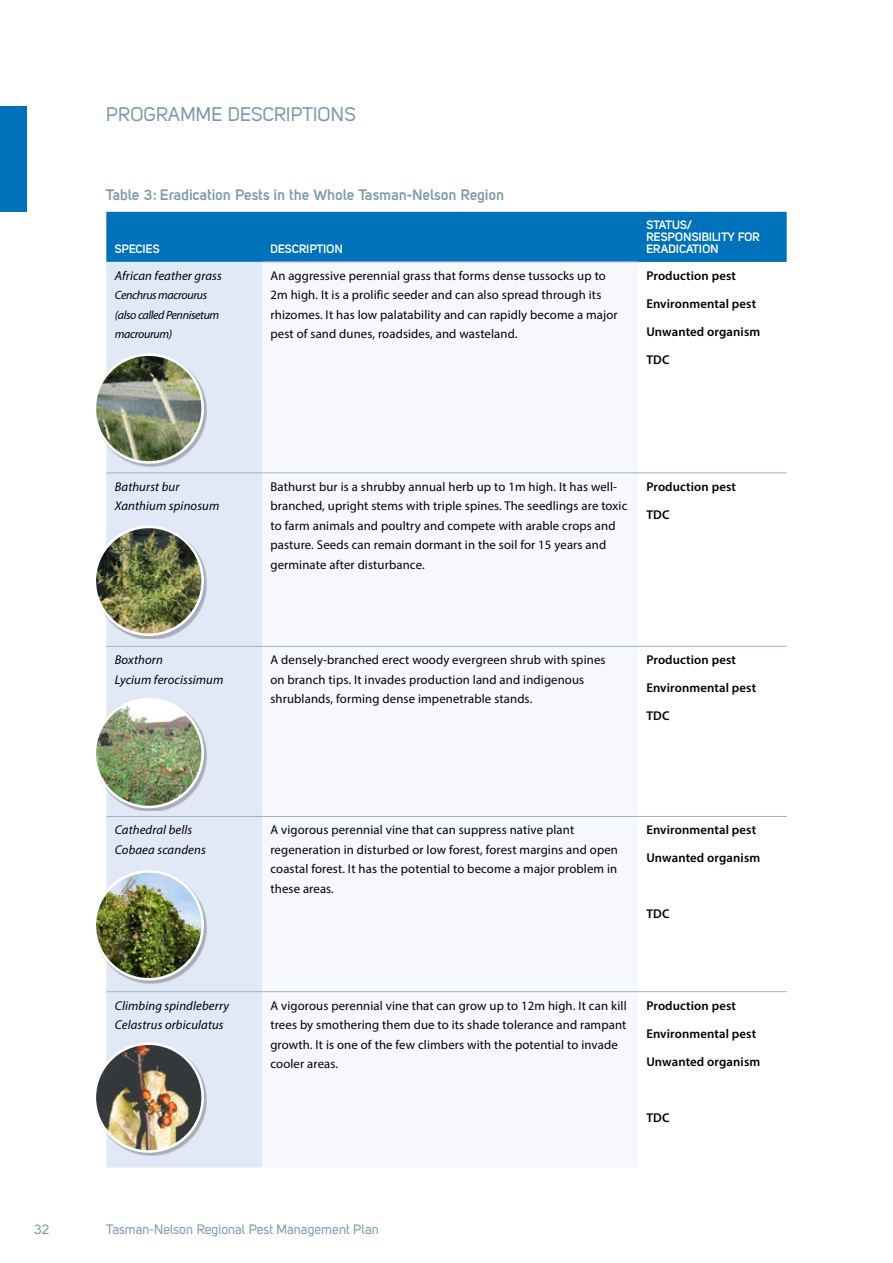
<style>
.page{position:relative;width:893px;height:1263px;background:#fff}
.page>*{position:absolute;margin:0;border:0;box-sizing:border-box;transform-origin:0 0}
.t1{font:19.5px "Uni Sans Regular";color:#7b9aa9}
.t2{font:700 15px "Uni Sans Semi";letter-spacing:.01em;color:#7b9aa9}
.t3{font:13.5px "Uni Sans Regular";color:#7b9aa9}
.t4{font:12.75px/19.5px "Myriad Pro";letter-spacing:.01em;color:#000}
.t5{font:600 12.75px/28px "Myriad Pro";letter-spacing:.01em;color:#000}
.t6{font:italic 12.75px/19.5px "Myriad Pro";letter-spacing:.01em;color:#000}
.t7{font:700 12px/12px "Uni Sans Semi";color:#fff}
.t8{font:italic 12px/19.5px "Myriad Pro";letter-spacing:-.03em;color:#000}
</style>
<div class="page">
<div style="left:106px;top:212px;width:681px;height:50px;background:#0072bc"></div>
<div style="left:106px;top:262px;width:156px;height:905px;background:#e1e8f6"></div>
<hr style="left:106px;top:473px;width:156px;height:1px;background:#9db5c2">
<hr style="left:638px;top:473px;width:149px;height:1px;background:#9db5c2">
<hr style="left:106px;top:646px;width:156px;height:1px;background:#9db5c2">
<hr style="left:638px;top:646px;width:149px;height:1px;background:#9db5c2">
<hr style="left:106px;top:816px;width:156px;height:1px;background:#9db5c2">
<hr style="left:638px;top:816px;width:149px;height:1px;background:#9db5c2">
<hr style="left:106px;top:991px;width:156px;height:1px;background:#9db5c2">
<hr style="left:638px;top:991px;width:149px;height:1px;background:#9db5c2">
<hr style="left:262px;top:262px;width:376px;height:1px;background:#9db5c2">
<hr style="left:262px;top:473px;width:376px;height:1px;background:#9db5c2">
<hr style="left:262px;top:646px;width:376px;height:1px;background:#9db5c2">
<hr style="left:262px;top:816px;width:376px;height:1px;background:#9db5c2">
<hr style="left:262px;top:991px;width:376px;height:1px;background:#9db5c2">
<div style="left:96px;top:355px;width:111px;height:111px;background:#000;opacity:.26"></div>
<img style="left:95px;top:355px;width:108px;height:107px;border-radius:54px">
<div style="left:94px;top:353px;width:110px;height:111px;border:3px solid #fff;border-radius:50%"></div>
<div style="left:96px;top:527px;width:111px;height:112px;background:#000;opacity:.26"></div>
<img style="left:95px;top:527px;width:108px;height:108px;border-radius:54px">
<div style="left:94px;top:526px;width:110px;height:110px;border:3px solid #fff;border-radius:50%"></div>
<div style="left:96px;top:700px;width:111px;height:111px;background:#000;opacity:.26"></div>
<img style="left:95px;top:699px;width:108px;height:108px;border-radius:54px">
<div style="left:94px;top:698px;width:110px;height:110px;border:3px solid #fff;border-radius:50%"></div>
<div style="left:96px;top:872px;width:111px;height:111px;background:#000;opacity:.26"></div>
<img style="left:95px;top:871px;width:108px;height:108px;border-radius:54px">
<div style="left:94px;top:870px;width:110px;height:110px;border:3px solid #fff;border-radius:50%"></div>
<div style="left:96px;top:1044px;width:111px;height:111px;background:#000;opacity:.26"></div>
<img style="left:95px;top:1044px;width:108px;height:107px;border-radius:54px">
<div style="left:94px;top:1042px;width:110px;height:111px;border:3px solid #fff;border-radius:50%"></div>
<div style="left:0;top:106px;width:27px;height:106px;background:#0072bc"></div>
<h1 class="t1" style="left:106px;top:103px;width:251px">PROGRAMME DESCRIPTIONS</h1>
<p class="t2" style="left:106px;top:186px;width:400px">Table 3: Eradication Pests in the Whole Tasman-Nelson Region</p>
<p class="t7" style="left:115px;top:243px;width:47px">SPECIES</p>
<p class="t7" style="left:270px;top:243px;width:74px">DESCRIPTION</p>
<p class="t7" style="left:646px;top:219px;width:115px">STATUS/<br>RESPONSIBILITY FOR<br>ERADICATION</p>
<p class="t6" style="left:115px;top:266px;width:109px">African feather grass</p>
<p class="t8" style="left:115px;top:285px;width:106px">Cenchrus macrourus (also called Pennisetum macrourum)</p>
<p class="t4" style="left:270px;top:266px;width:349px">An aggressive perennial grass that forms dense tussocks up to 2m high. It is a prolific seeder and can also spread through its rhizomes. It has low palatability and can rapidly become a major pest of sand dunes, roadsides, and wasteland.</p>
<p class="t5" style="left:646px;top:261px;width:115px">Production pest<br>Environmental pest<br>Unwanted organism<br>TDC</p>
<p class="t6" style="left:115px;top:477px;width:106px">Bathurst bur<br>Xanthium spinosum</p>
<p class="t4" style="left:270px;top:477px;width:358px">Bathurst bur is a shrubby annual herb up to 1m high. It has well&shy;branched, upright stems with triple spines. The seedlings are toxic to farm animals and poultry and compete with arable crops and pasture. Seeds can remain dormant in the soil for 15 years and germinate after disturbance.</p>
<p class="t5" style="left:646px;top:472px;width:91px">Production pest<br>TDC</p>
<p class="t6" style="left:115px;top:650px;width:110px">Boxthorn<br>Lycium ferocissimum</p>
<p class="t4" style="left:270px;top:650px;width:337px">A densely-branched erect woody evergreen shrub with spines on branch tips. It invades production land and indigenous shrublands, forming dense impenetrable stands.</p>
<p class="t5" style="left:646px;top:646px;width:111px">Production pest<br>Environmental pest<br>TDC</p>
<p class="t6" style="left:115px;top:820px;width:92px">Cathedral bells<br>Cobaea scandens</p>
<p class="t4" style="left:270px;top:820px;width:349px">A vigorous perennial vine that can suppress native plant regeneration in disturbed or low forest, forest margins and open coastal forest. It has the potential to become a major problem in these areas.</p>
<p class="t5" style="left:646px;top:816px;width:115px">Environmental pest<br>Unwanted organism</p>
<p class="t5" style="left:646px;top:900px;width:25px">TDC</p>
<p class="t6" style="left:115px;top:995px;width:116px">Climbing spindleberry<br>Celastrus orbiculatus</p>
<p class="t4" style="left:270px;top:995px;width:358px">A vigorous perennial vine that can grow up to 12m high. It can kill trees by smothering them due to its shade tolerance and rampant growth. It is one of the few climbers with the potential to invade cooler areas.</p>
<p class="t5" style="left:646px;top:991px;width:115px">Production pest<br>Environmental pest<br>Unwanted organism</p>
<p class="t3" style="left:34px;top:1221px;width:17px">32</p>
<p class="t3" style="left:106px;top:1221px;width:274px">Tasman-Nelson Regional Pest Management Plan</p>
<p class="t5" style="left:646px;top:1103px;width:25px">TDC</p>
</div>
